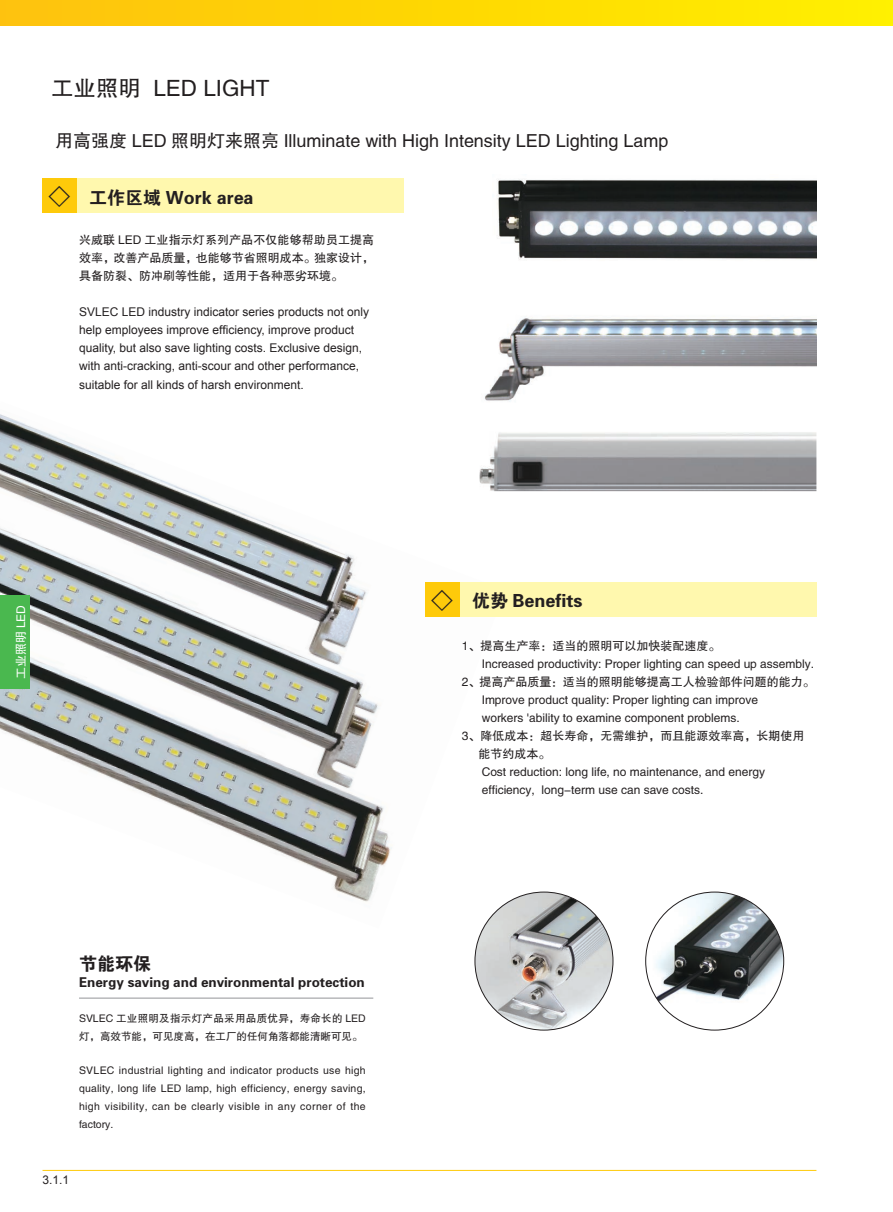
<style>
.page{position:relative;width:893px;height:1212px;background:#fff}
.page>*{position:absolute;margin:0;border:0;box-sizing:border-box;transform-origin:0 0}
.t1{font:28.5px "FZDHTJW GB1 0";color:#231f20}
.t2{font:22.5px "FZHTJW GB1 0";color:#231f20}
.t3{font:18px "FZHTJW GB1 0";color:#231f20}
.t4{font:18px "FZDHTJW GB1 0";color:#231f20}
.t5{font:13.5px "FZDHTJW GB1 0";color:#231f20}
.t6{font:12px/18px "FZHTJW GB1 0";color:#231f20;text-align:justify}
.t7{font:12px/18px "Arial";color:#231f20}
.t8{font:12px "FZHTJW GB1 0";color:#fff}
.t9{font:10.5px/18px "FZHTJW GB1 0";letter-spacing:.03em;color:#231f20;text-align:justify}
.t10{font:10.5px/18px "FZHTJW GB1 0";color:#231f20}
</style>
<div class="page">
<div style="left:0;top:0;width:893px;height:26px;background:linear-gradient(to right,#fec20c,#fff000)"></div>
<img style="left:0;top:414px;width:505px;height:514px">
<div style="left:43px;top:179px;width:361px;height:34px;background:#fff8ae"></div>
<div style="left:43px;top:179px;width:34px;height:34px;background:#feca0a"></div>
<div style="left:425px;top:583px;width:391px;height:34px;background:#fff8ae"></div>
<div style="left:425px;top:583px;width:34px;height:34px;background:#feca0a"></div>
<img style="left:480px;top:432px;width:336px;height:59px">
<img style="left:484px;top:318px;width:332px;height:84px">
<img style="left:497px;top:179px;width:319px;height:81px">
<img style="left:646px;top:892px;width:138px;height:138px;border-radius:69px">
<img style="left:475px;top:892px;width:138px;height:138px;border-radius:69px">
<hr style="left:79px;top:998px;width:294px;height:1px;background:#939598">
<hr style="left:43px;top:1170px;width:773px;height:1px;background:#feca0a">
<div style="left:0;top:595px;width:30px;height:94px;background:#4ab84f"></div>
<p class="t2" style="left:51px;top:76px;width:220px">工业照明 LED LIGHT</p>
<p class="t3" style="left:55px;top:131px;width:615px">用高强度 LED 照明灯来照亮 Illuminate with High Intensity LED Lighting Lamp</p>
<p class="t1" style="left:45px;top:181px;width:30px">◇</p>
<p class="t4" style="left:89px;top:188px;width:166px">工作区域 Work area</p>
<p class="t6" style="left:79px;top:231px;width:297px">兴威联 LED 工业指示灯系列产品不仅能够帮助员工提高效率，改善产品质量，也能够节省照明成本。独家设计，具备防裂、防冲刷等性能，适用于各种恶劣环境。</p>
<p class="t7" style="left:79px;top:303px;width:292px">SVLEC LED industry indicator series products not only help employees improve efficiency, improve product quality, but also save lighting costs. Exclusive design, with anti-cracking, anti-scour and other performance, suitable for all kinds of harsh environment.</p>
<p class="t8" style="left:14px;top:679px;width:76px;rotate:-90deg">工业照明 LED</p>
<p class="t4" style="left:79px;top:954px;width:74px">节能环保</p>
<p class="t5" style="left:79px;top:975px;width:287px">Energy saving and environmental protection</p>
<p class="t10" style="left:79px;top:1010px;width:288px">SVLEC 工业照明及指示灯产品采用品质优异，寿命长的 LED灯，高效节能，可见度高，在工厂的任何角落都能清晰可见。</p>
<p class="t9" style="left:79px;top:1062px;width:288px">SVLEC industrial lighting and indicator products use high quality, long life LED lamp, high efficiency, energy saving, high visibility, can be clearly visible in any corner of the factory.</p>
<p class="t7" style="left:43px;top:1171px;width:28px">3.1.1</p>
<p class="t1" style="left:428px;top:585px;width:30px">◇</p>
<p class="t4" style="left:472px;top:591px;width:112px">优势 Benefits</p>
<p class="t6" style="left:462px;top:637px;width:260px">1、提高生产率：适当的照明可以加快装配速度。</p>
<p class="t6" style="left:482px;top:655px;width:334px">Increased productivity: Proper lighting can speed up assembly.</p>
<p class="t6" style="left:462px;top:673px;width:354px">2、提高产品质量：适当的照明能够提高工人检验部件问题的能力。</p>
<p class="t6" style="left:482px;top:691px;width:278px">Improve product quality: Proper lighting can improve</p>
<p class="t6" style="left:482px;top:709px;width:260px">workers 'ability to examine component problems.</p>
<p class="t6" style="left:462px;top:727px;width:344px">3、降低成本：超长寿命，无需维护，而且能源效率高，长期使用</p>
<p class="t6" style="left:478px;top:745px;width:73px">能节约成本。</p>
<p class="t6" style="left:482px;top:763px;width:285px">Cost reduction: long life, no maintenance, and energy</p>
<p class="t6" style="left:482px;top:781px;width:223px">efficiency, long-term use can save costs.</p>
</div>
